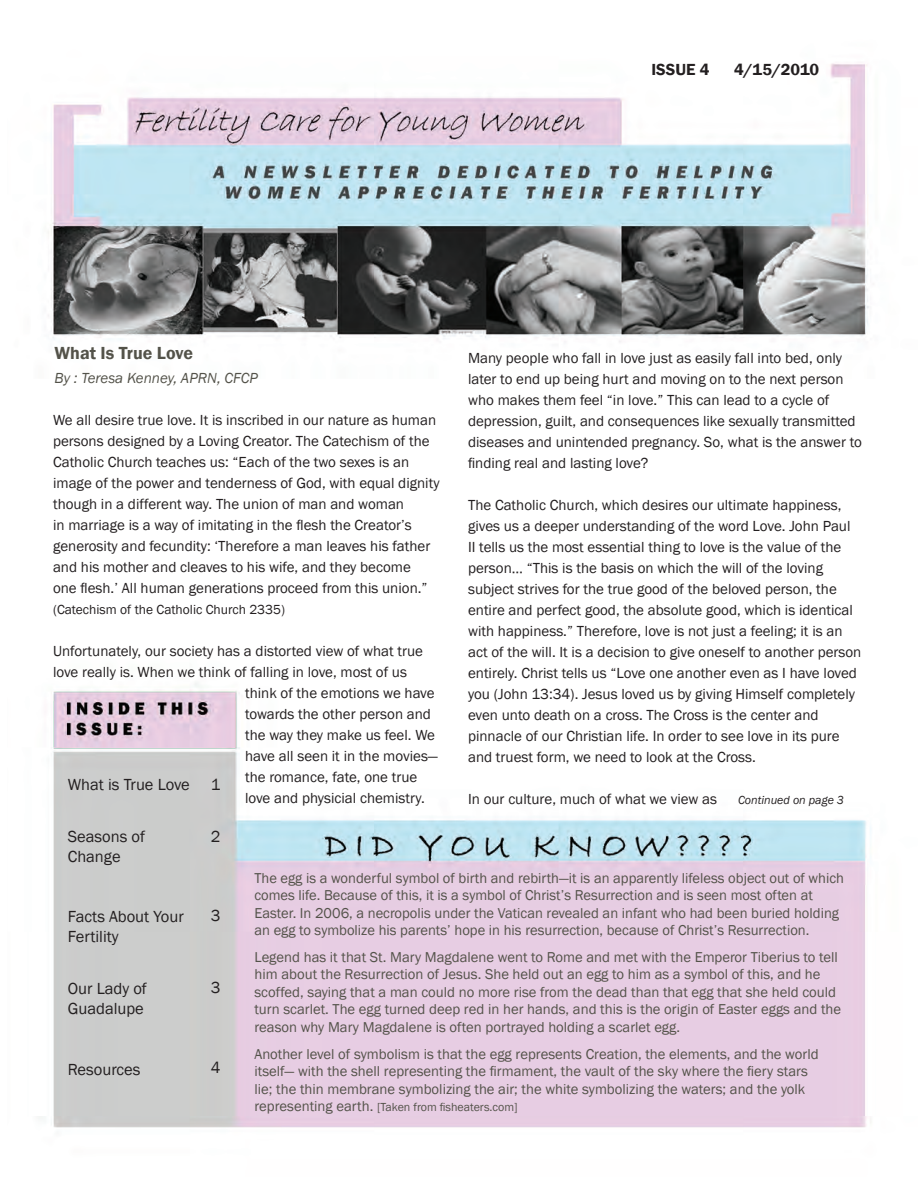
<style>
.page{position:relative;width:918px;height:1188px;background:#fff}
.page>*{position:absolute;margin:0;border:0;box-sizing:border-box;transform-origin:0 0}
.t1{font:600 18px "Franklin Gothic";color:#535249}
.t2{font:16.5px/19.8px "Franklin Gothic";color:#231f20}
.t3{font:600 16.5px "Franklin Gothic";color:#231f20}
.t4{font:15px/21px "Franklin Gothic";color:#231f20}
.t5{font:italic 15px "Franklin Gothic";color:#535249}
.t6{font:14.7px/17.5px "Franklin Gothic";color:#535249}
.t7{font:13.5px "Franklin Gothic";color:#231f20}
.t8{font:12px "Franklin Gothic";color:#535249}
.t9{font:italic 12px "Franklin Gothic";color:#231f20}
.s1{font-size:14.7px}
</style>
<div class="page">
<img style="left:48px;top:63px;width:823px;height:1065px">
<p class="t3" style="left:651px;top:60px;width:59px">ISSUE 4</p>
<p class="t3" style="left:734px;top:60px;width:87px">4/15/2010</p>
<p class="t1" style="left:55px;top:342px;width:140px">What Is True Love</p>
<p class="t5" style="left:55px;top:369px;width:205px">By : Teresa Kenney, APRN, CFCP</p>
<p class="t4" style="left:53px;top:410px;width:388px">We all desire true love. It is inscribed in our nature as human persons designed by a Loving Creator. The Catechism of the Catholic Church teaches us: “Each of the two sexes is an image of the power and tenderness of God, with equal dignity though in a different way. The union of man and woman<br>in marriage is a way of imitating in the flesh the Creator’s generosity and fecundity: ‘Therefore a man leaves his father and his mother and cleaves to his wife, and they become<br>one flesh.’ All human generations proceed from this union.”</p>
<p class="t7" style="left:53px;top:602px;width:233px">(Catechism of the Catholic Church 2335)</p>
<p class="t4" style="left:53px;top:641px;width:372px">Unfortunately, our society has a distorted view of what true</p>
<p class="t4" style="left:53px;top:662px;width:355px">love really is. When we think of falling in love, most of us</p>
<p class="t4" style="left:245px;top:683px;width:191px">think of the emotions we have</p>
<p class="t4" style="left:245px;top:704px;width:187px">towards the other person and</p>
<p class="t4" style="left:245px;top:725px;width:192px">the way they make us feel. We</p>
<p class="t4" style="left:245px;top:746px;width:194px">have all seen it in the movies—</p>
<p class="t4" style="left:245px;top:767px;width:174px">the romance, fate, one true</p>
<p class="t4" style="left:245px;top:788px;width:181px">love and physicial chemistry.</p>
<p class="t2" style="left:211px;top:775px;width:11px">1</p>
<p class="t2" style="left:68px;top:775px;width:124px">What is True Love</p>
<p class="t2" style="left:68px;top:827px;width:79px">Seasons of<br>Change</p>
<p class="t2" style="left:211px;top:827px;width:11px">2</p>
<p class="t4" style="left:468px;top:348px;width:395px">Many people who fall in love just as easily fall into bed, only later to end up being hurt and moving on to the next person who makes them feel “in love.” This can lead to a cycle of depression, guilt, and consequences like sexually transmitted diseases and unintended pregnancy. So, what is the answer to finding real and lasting love?</p>
<p class="t4" style="left:468px;top:495px;width:395px">The Catholic Church, which desires our ultimate happiness, gives us a deeper understanding of the word Love. John Paul II tells us the most essential thing to love is the value of the person… “This is the basis on which the will of the loving subject strives for the true good of the beloved person, the entire and perfect good, the absolute good, which is identical with happiness.” Therefore, love is not just a feeling; it is an act of the will. It is a decision to give oneself to another person entirely. Christ tells us “Love one another even as I have loved you (John 13:34). Jesus loved us by giving Himself completely even unto death on a cross. The Cross is the center and pinnacle of our Christian life. In order to see love in its pure and truest form, we need to look at the Cross.</p>
<p class="t4" style="left:468px;top:789px;width:251px">In our culture, much of what we view as</p>
<p class="t9" style="left:738px;top:793px;width:107px">Continued on page 3</p>
<p class="t2" style="left:68px;top:907px;width:118px">Facts About Your<br>Fertility</p>
<p class="t2" style="left:68px;top:979px;width:81px">Our Lady of<br>Guadalupe</p>
<p class="t2" style="left:68px;top:1060px;width:74px">Resources</p>
<p class="t2" style="left:211px;top:906px;width:11px">3</p>
<p class="t2" style="left:211px;top:978px;width:11px">3</p>
<p class="t2" style="left:211px;top:1058px;width:11px">4</p>
<p class="t6" style="left:254px;top:869px;width:591px">The egg is a wonderful symbol of birth and rebirth—it is an apparently lifeless object out of which comes life. Because of this, it is a symbol of Christ’s Resurrection and is seen most often at Easter. In 2006, a necropolis under the Vatican revealed an infant who had been buried holding an egg to symbolize his parents’ hope in his resurrection, because of Christ’s Resurrection.</p>
<p class="t6" style="left:254px;top:948px;width:588px">Legend has it that St. Mary Magdalene went to Rome and met with the Emperor Tiberius to tell him about the Resurrection of Jesus. She held out an egg to him as a symbol of this, and he scoffed, saying that a man could no more rise from the dead than that egg that she held could turn scarlet. The egg turned deep red in her hands, and this is the origin of Easter eggs and the reason why Mary Magdalene is often portrayed holding a scarlet egg.</p>
<p class="t6" style="left:254px;top:1045px;width:566px">Another level of symbolism is that the egg represents Creation, the elements, and the world itself— with the shell representing the firmament, the vault of the sky where the fiery stars lie; the thin membrane symbolizing the air; the white symbolizing the waters; and the yolk</p>
<p class="t8" style="left:254px;top:1100px;width:265px"><span class="s1">representing earth.</span> [Taken from fisheaters.com]</p>
</div>
